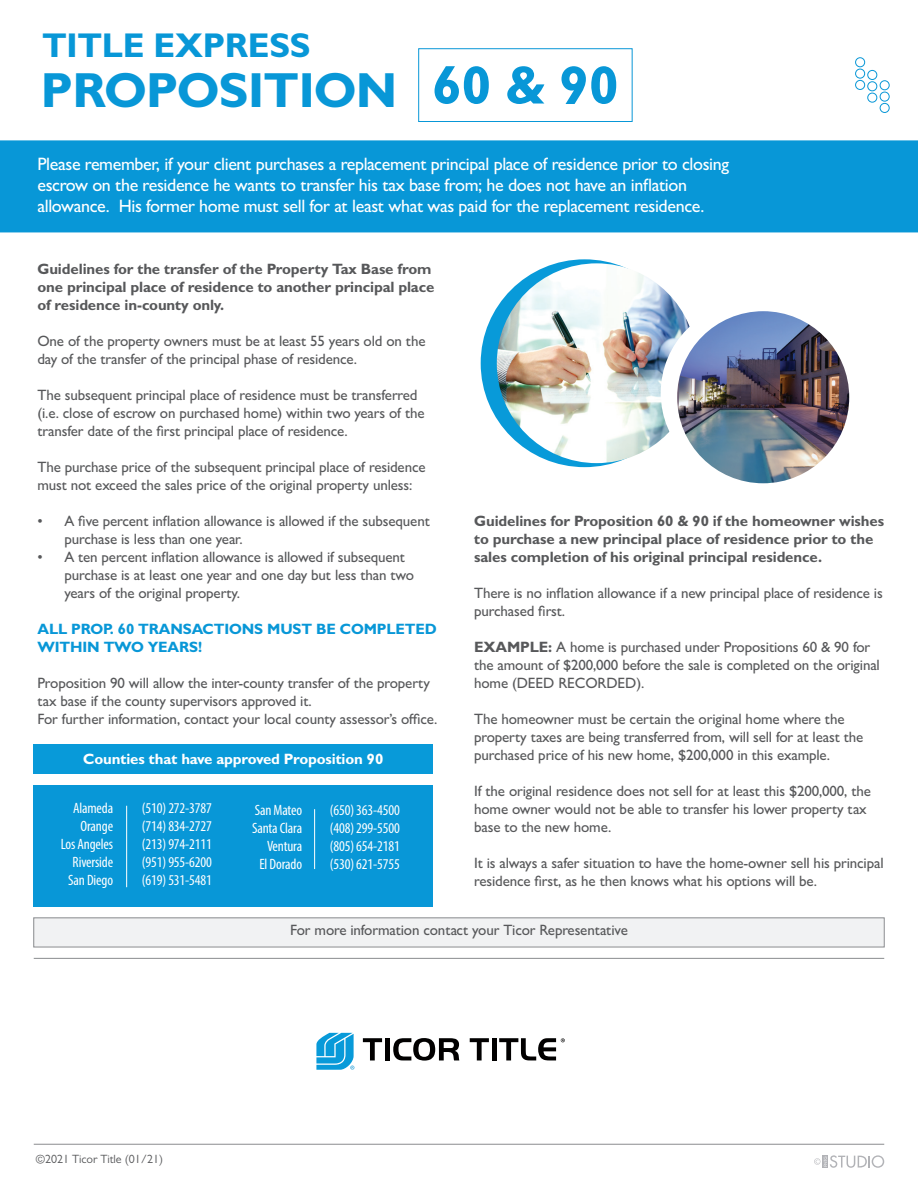
<style>
.page{position:relative;width:918px;height:1188px;background:#fff}
.page>*{position:absolute;margin:0;border:0;box-sizing:border-box;transform-origin:0 0}
.t1{font:700 49.5px "Gill Sans MT Pro";letter-spacing:-.01em;color:#0897d7}
.t2{font:700 34.5px "Gill Sans MT Pro";letter-spacing:-.01em;color:#0897d7}
.t3{font:500 18px/21px "Gill Sans MT Pro";letter-spacing:-.02em;color:#fff}
.t4{font:500 15px/18px "Gill Sans MT Pro";letter-spacing:-.01em;color:#57585a}
.t5{font:700 15px/18px "Gill Sans MT Pro";letter-spacing:-.01em;color:#57585a}
.t6{font:condensed 15px/18px "Myriad Pro";letter-spacing:-.01em;color:#fff;text-align:right}
.t7{font:700 15px/18px "Gill Sans MT Pro";letter-spacing:-.01em;color:#0897d7}
.t8{font:700 15px "Gill Sans MT Pro";letter-spacing:-.01em;color:#fff}
.t9{font:12px "Gill Sans MT Pro";color:#57585a}
.s1{font-size:54px}
.s2{font-weight:700}
</style>
<div class="page">
<div style="left:481px;top:259px;width:208px;height:208px;background:#089ad9;border-radius:50%"></div>
<div style="left:0;top:140px;width:918px;height:92px;background:#0897d7"></div>
<div style="left:880px;top:81px;width:9px;height:9px;border:1px solid #0897d7;border-radius:50%"></div>
<div style="left:868px;top:70px;width:9px;height:10px;border:1px solid #0897d7;border-radius:50%"></div>
<div style="left:855px;top:58px;width:10px;height:9px;border:1px solid #0897d7;border-radius:50%"></div>
<div style="left:880px;top:92px;width:9px;height:9px;border:1px solid #0897d7;border-radius:50%"></div>
<div style="left:868px;top:82px;width:9px;height:9px;border:1px solid #0897d7;border-radius:50%"></div>
<div style="left:855px;top:69px;width:10px;height:9px;border:1px solid #0897d7;border-radius:50%"></div>
<div style="left:880px;top:103px;width:9px;height:10px;border:1px solid #0897d7;border-radius:50%"></div>
<div style="left:868px;top:93px;width:9px;height:9px;border:1px solid #0897d7;border-radius:50%"></div>
<div style="left:855px;top:80px;width:10px;height:10px;border:1px solid #0897d7;border-radius:50%"></div>
<div style="left:418px;top:49px;width:214px;height:73px;border:1px solid #0897d7"></div>
<div style="left:34px;top:918px;width:850px;height:29px;background:#f1f2f3"></div>
<div style="left:34px;top:918px;width:850px;height:29px;border:1px solid #8a8c8f"></div>
<div style="left:34px;top:785px;width:200px;height:122px;background:#0897d7"></div>
<hr style="left:126px;top:806px;width:1px;height:81px;background:#fff">
<div style="left:233px;top:785px;width:200px;height:122px;background:#0897d7"></div>
<hr style="left:314px;top:809px;width:1px;height:60px;background:#fff">
<div style="left:34px;top:744px;width:399px;height:29px;background:#089ad9"></div>
<img style="left:497px;top:263px;width:200px;height:200px;border-radius:100px">
<div style="left:661px;top:303px;width:180px;height:180px;background:#fff;border-radius:50%"></div>
<img style="left:677px;top:311px;width:172px;height:172px;border-radius:86px">
<svg style="left:814px;top:1155px;width:70px;height:13px"></svg>
<hr style="left:34px;top:958px;width:850px;height:1px;background:#8a8c8f">
<hr style="left:34px;top:1144px;width:850px;height:1px;background:#8a8c8f">
<svg style="left:363px;top:1038px;width:19px;height:22px"></svg>
<div style="left:385px;top:1038px;width:5px;height:22px;background:#010000"></div>
<svg style="left:393px;top:1038px;width:66px;height:23px"></svg>
<svg style="left:470px;top:1038px;width:19px;height:22px"></svg>
<div style="left:492px;top:1038px;width:5px;height:22px;background:#010000"></div>
<svg style="left:499px;top:1038px;width:66px;height:22px"></svg>
<svg style="left:316px;top:1033px;width:38px;height:37px"></svg>
<h2 class="t2" style="left:42px;top:24px;width:270px">TITLE EXPRESS</h2>
<h1 class="t1" style="left:41px;top:59px;width:579px">PROPOSITION <span class="s1">60 &amp; 90</span></h1>
<p class="t3" style="left:37px;top:153px;width:693px">Please remember, if your client purchases a replacement principal place of residence prior to closing escrow on the residence he wants to transfer his tax base from; he does not have an inflation allowance. His former home must sell for at least what was paid for the replacement residence.</p>
<p class="t5" style="left:37px;top:259px;width:399px">Guidelines for the transfer of the Property Tax Base from one principal place of residence to another principal place of residence in-county only.</p>
<p class="t4" style="left:37px;top:331px;width:390px">One of the property owners must be at least 55 years old on the day of the transfer of the principal phase of residence.</p>
<p class="t4" style="left:37px;top:385px;width:389px">The subsequent principal place of residence must be transferred (i.e. close of escrow on purchased home) within two years of the transfer date of the first principal place of residence.</p>
<p class="t4" style="left:37px;top:457px;width:390px">The purchase price of the subsequent principal place of residence must not exceed the sales price of the original property unless:</p>
<p class="t4" style="left:64px;top:511px;width:367px;text-indent:-27px">• A five percent inflation allowance is allowed if the subsequent purchase is less than one year.</p>
<p class="t4" style="left:64px;top:547px;width:351px;text-indent:-27px">• A ten percent inflation allowance is allowed if subsequent purchase is at least one year and one day but less than two years of the original property.</p>
<p class="t7" style="left:37px;top:619px;width:401px">ALL PROP. 60 TRANSACTIONS MUST BE COMPLETED<br>WITHIN TWO YEARS!</p>
<p class="t4" style="left:37px;top:673px;width:401px">Proposition 90 will allow the inter-county transfer of the property tax base if the county supervisors approved it.<br>For further information, contact your local county assessor’s office.</p>
<p class="t8" style="left:83px;top:749px;width:302px">Counties that have approved Proposition 90</p>
<p class="t6" style="left:61px;top:798px;width:54px">Alameda<br>Orange<br>Los Angeles<br>Riverside<br>San Diego</p>
<p class="t6" style="left:142px;top:798px;width:71px;text-align:justify">(510) 272-3787 (714) 834-2727 (213) 974-2111 (951) 955-6200 (619) 531-5481</p>
<p class="t6" style="left:252px;top:801px;width:52px">San Mateo<br>Santa Clara<br>Ventura<br>El Dorado</p>
<p class="t6" style="left:330px;top:801px;width:71px;text-align:justify">(650) 363-4500 (408) 299-5500 (805) 654-2181 (530) 621-5755</p>
<p class="t5" style="left:474px;top:511px;width:412px">Guidelines for Proposition 60 &amp; 90 if the homeowner wishes to purchase a new principal place of residence prior to the sales completion of his original principal residence.</p>
<p class="t4" style="left:474px;top:583px;width:410px">There is no inflation allowance if a new principal place of residence is purchased first.</p>
<p class="t4" style="left:474px;top:637px;width:407px"><span class="s2">EXAMPLE:</span> A home is purchased under Propositions 60 &amp; 90 for the amount of $200,000 before the sale is completed on the original home (DEED RECORDED).</p>
<p class="t4" style="left:474px;top:709px;width:391px">The homeowner must be certain the original home where the property taxes are being transferred from, will sell for at least the purchased price of his new home, $200,000 in this example.</p>
<p class="t4" style="left:474px;top:781px;width:398px">If the original residence does not sell for at least this $200,000, the home owner would not be able to transfer his lower property tax base to the new home.</p>
<p class="t4" style="left:474px;top:853px;width:411px">It is always a safer situation to have the home-owner sell his principal residence first, as he then knows what his options will be.</p>
<p class="t9" style="left:36px;top:1152px;width:129px">©2021 Ticor Title (01/21)</p>
<p class="t4" style="left:290px;top:921px;width:339px">For more information contact your Ticor Representative</p>
</div>
